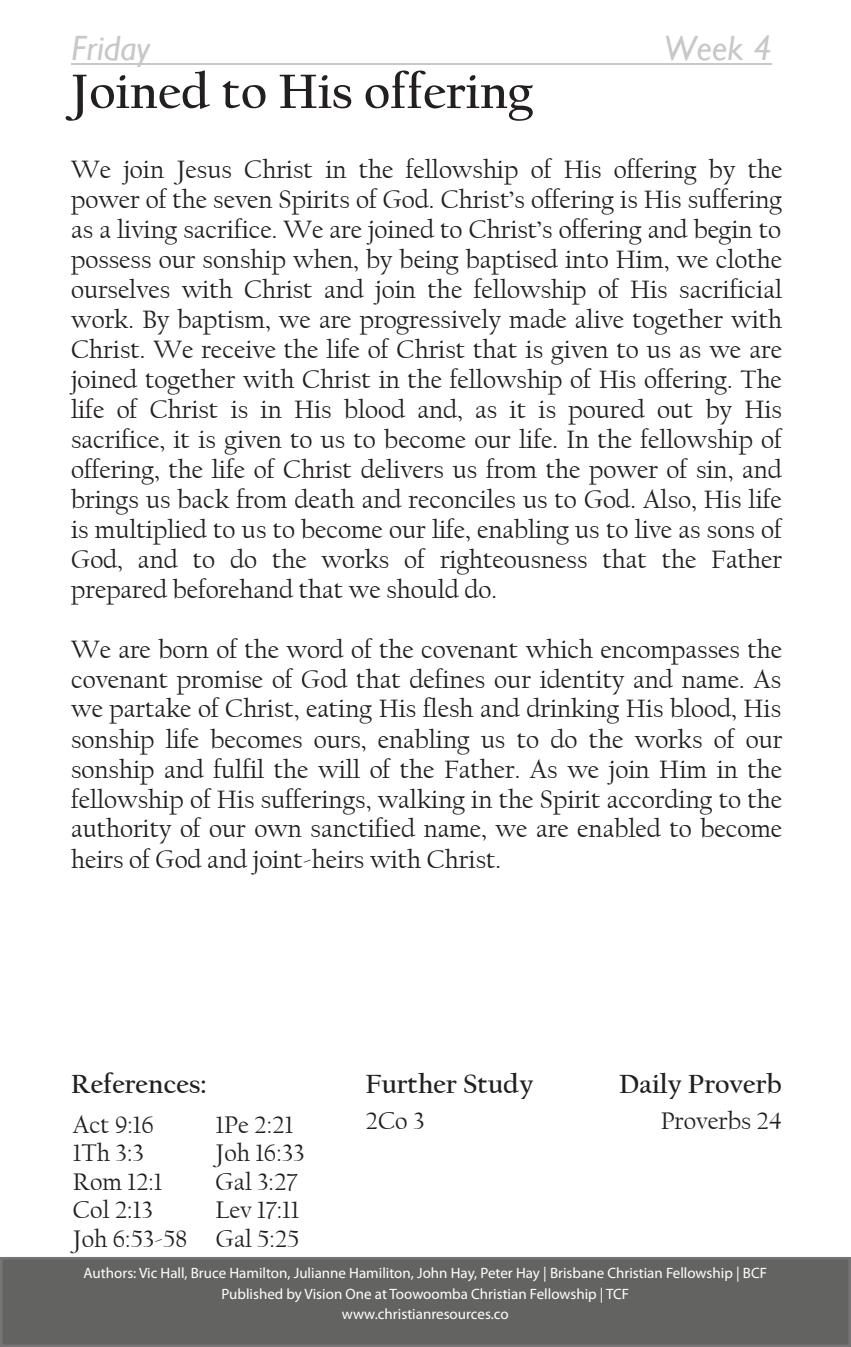
<style>
.page{position:relative;width:851px;height:1347px;background:#fff}
.page>*{position:absolute;margin:0;border:0;box-sizing:border-box;transform-origin:0 0}
.t1{font:700 50.25px "Californian FB";color:#231f20}
.t2{font:italic 35.25px "Gill Sans";color:#c7c8ca}
.t3{font:30.25px "Times New Roman";color:#231f20}
.t4{font:700 27.5px "Californian FB";color:#231f20}
.t5{font:26.5px/30px "Californian FB";color:#231f20;text-align:justify}
.t6{font:25.25px/28.8px "Californian FB";color:#231f20;text-align:right}
.t7{font:15px/20px "Myriad Pro";color:#fff;text-align:center}
</style>
<div class="page">
<svg style="left:850px;top:1257px;width:1px;height:89px"></svg>
<div style="left:1px;top:1258px;width:848px;height:87px;background:#636462"></div>
<hr style="left:71px;top:63px;width:700px;height:2px;background:#c7c8ca">
<h2 class="t2" style="left:71px;top:27px;width:80px">Friday</h2>
<h2 class="t2" style="left:663px;top:27px;width:109px">Week 4</h2>
<h1 class="t1" style="left:71px;top:63px;width:463px">Joined to His offering</h1>
<p class="t5" style="left:71px;top:155px;width:712px">We join Jesus Christ in the fellowship of His offering by the power of the seven Spirits of God. Christ’s offering is His suffering as a living sacrifice. We are joined to Christ’s offering and begin to possess our sonship when, by being baptised into Him, we clothe ourselves with Christ and join the fellowship of His sacrificial work. By baptism, we are progressively made alive together with Christ. We receive the life of Christ that is given to us as we are joined together with Christ in the fellowship of His offering. The life of Christ is in His blood and, as it is poured out by His sacrifice, it is given to us to become our life. In the fellowship of offering, the life of Christ delivers us from the power of sin, and brings us back from death and reconciles us to God. Also, His life is multiplied to us to become our life, enabling us to live as sons of God, and to do the works of righteousness that the Father prepared beforehand that we should do.</p>
<p class="t5" style="left:71px;top:634px;width:712px">We are born of the word of the covenant which encompasses the covenant promise of God that defines our identity and name. As we partake of Christ, eating His flesh and drinking His blood, His sonship life becomes ours, enabling us to do the works of our sonship and fulfil the will of the Father. As we join Him in the fellowship of His sufferings, walking in the Spirit according to the authority of our own sanctified name, we are enabled to become heirs of God and joint-heirs with Christ.</p>
<p class="t4" style="left:365px;top:1068px;width:169px">Further Study</p>
<p class="t4" style="left:71px;top:1068px;width:137px">References:</p>
<p class="t4" style="left:619px;top:1068px;width:164px">Daily Proverb</p>
<p class="t6" style="left:73px;top:1110px;width:82px">Act 9:16</p>
<p class="t6" style="left:215px;top:1110px;width:79px">1Pe 2:21</p>
<p class="t3" style="left:365px;top:1096px;width:73px">Phil 4</p>
<p class="t6" style="left:73px;top:1138px;width:73px">1Th 3:3</p>
<p class="t6" style="left:215px;top:1138px;width:91px">Joh 16:33</p>
<p class="t6" style="left:73px;top:1167px;width:91px">Rom 12:1</p>
<p class="t6" style="left:215px;top:1167px;width:84px">Gal 3:27</p>
<p class="t6" style="left:73px;top:1195px;width:81px">Col 2:13</p>
<p class="t6" style="left:660px;top:1106px;width:123px">Proverbs 24</p>
<p class="t6" style="left:365px;top:1106px;width:61px">2Co 3</p>
<p class="t6" style="left:73px;top:1195px;width:228px">Lev 17:11<br>Joh 6:53-58 Gal 5:25</p>
<p class="t7" style="left:84px;top:1263px;width:684px">Authors: Vic Hall, Bruce Hamilton, Julianne Hamiliton, John Hay, Peter Hay | Brisbane Christian Fellowship | BCF<br>Published by Vision One at Toowoomba Christian Fellowship | TCF<br>www.christianresources.co</p>
</div>
